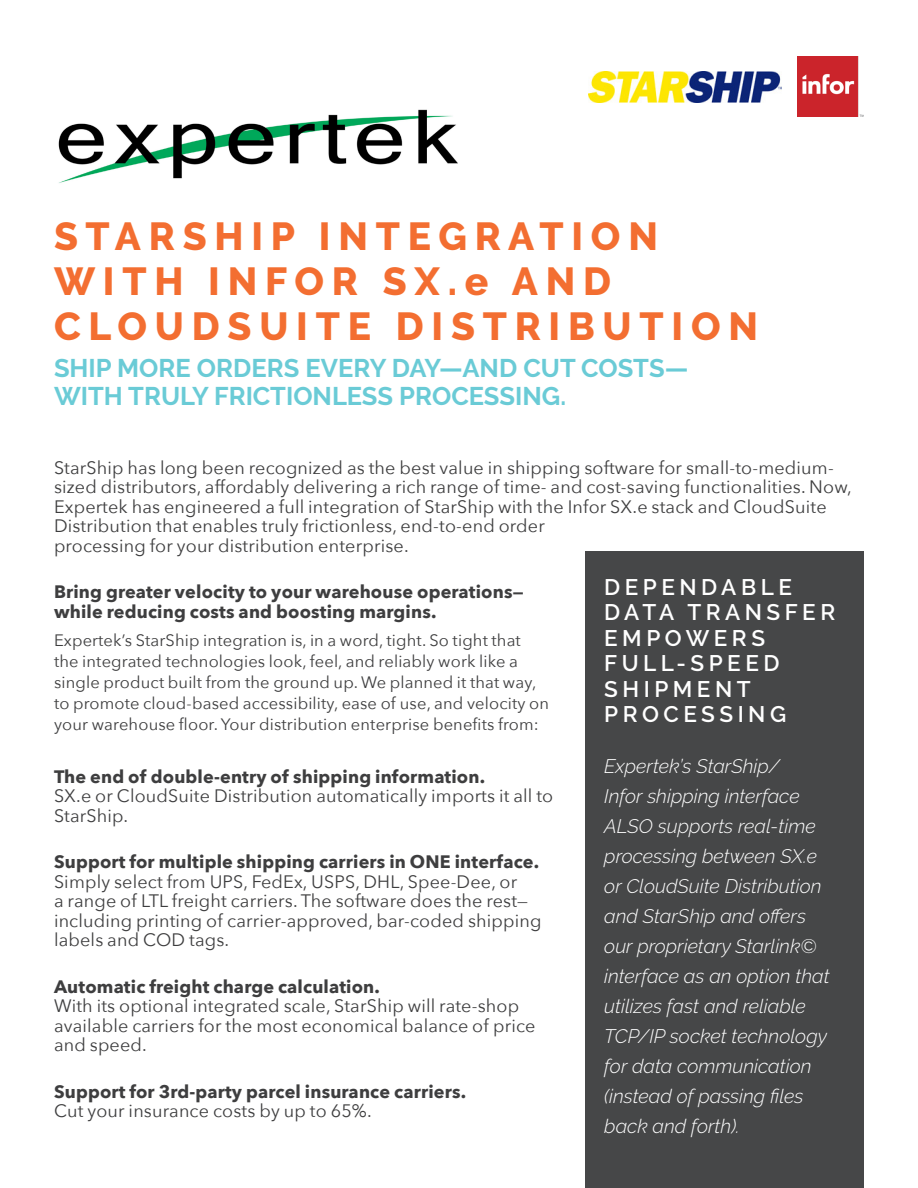
<style>
.page{position:relative;width:918px;height:1188px;background:#fff}
.page>*{position:absolute;margin:0;border:0;box-sizing:border-box;transform-origin:0 0}
.Page_Title_Orange{font:800 39px/45px "Raleway";letter-spacing:.2em;color:#f36e31}
.Page_Subtitle{font:700 25.5px/28.5px "Raleway";color:#6acbd6}
.Callout_Box_Title{font:600 22.5px/25.5px "Raleway";letter-spacing:.2em;color:#fff}
.Callout_Box_Text{font:italic 300 19.5px/30px "Raleway";color:#fff}
.Section_bold{font:18px/19.5px "Avenir Next";letter-spacing:.01em;color:#3e3e3f}
.Section_bold-2{font:700 18px/19.5px "Avenir Next";letter-spacing:.01em;color:#3e3e3f}
.Body_Content{font:16.5px/21px "Avenir Next";letter-spacing:.01em;color:#3e3e3f}
.s1{font-weight:700}
.s2{font-weight:400}
</style>
<div class="page">
<div style="left:585px;top:551px;width:279px;height:637px;background:#464748"></div>
<img style="left:58px;top:109px;width:400px;height:74px">
<img style="left:798px;top:56px;width:66px;height:61px">
<img style="left:589px;top:72px;width:192px;height:30px">
<p class="Page_Title_Orange" style="left:54px;top:215px;width:706px">STARSHIP INTEGRATION<br>WITH INFOR SX.e AND<br>CLOUDSUITE DISTRIBUTION</p>
<p class="Page_Subtitle" style="left:54px;top:354px;width:636px">SHIP MORE ORDERS EVERY DAY—AND CUT COSTS—<br>WITH TRULY FRICTIONLESS PROCESSING.</p>
<p class="Section_bold" style="left:54px;top:457px;width:799px">StarShip has long been recognized as the best value in shipping software for small-to-medium&shy;sized distributors, affordably delivering a rich range of time- and cost-saving functionalities. Now, Expertek has engineered a full integration of StarShip with the Infor SX.e stack and CloudSuite Distribution that enables truly frictionless, end-to-end order<br>processing for your distribution enterprise.</p>
<p class="Section_bold-2" style="left:54px;top:582px;width:471px">Bring greater velocity to your warehouse operations— while reducing costs and boosting margins.</p>
<p class="Body_Content" style="left:54px;top:629px;width:497px">Expertek’s StarShip integration is, in a word, tight. So tight that the integrated technologies look, feel, and reliably work like a single product built from the ground up. We planned it that way, to promote cloud-based accessibility, ease of use, and velocity on your warehouse floor. Your distribution enterprise benefits from:</p>
<p class="Section_bold" style="left:54px;top:766px;width:501px"><span class="s1">The end of double-entry of shipping information.<br></span>SX.e or CloudSuite Distribution automatically imports it all to<br>StarShip.</p>
<p class="Section_bold" style="left:54px;top:851px;width:489px"><span class="s1">Support for multiple shipping carriers in ONE interface.<br></span>Simply select from UPS, FedEx, USPS, DHL, Spee-Dee, or<br>a range of LTL freight carriers. The software does the rest— including printing of carrier-approved, bar-coded shipping labels and COD tags.</p>
<p class="Section_bold" style="left:54px;top:976px;width:483px"><span class="s1">Automatic freight charge calculation.<br></span>With its optional integrated scale, StarShip will rate-shop available carriers for the most economical balance of price and speed.</p>
<p class="Section_bold-2" style="left:54px;top:1081px;width:414px">Support for 3rd-party parcel insurance carriers.<br><span class="s2">Cut your insurance costs by up to 65%.</span></p>
<p class="Callout_Box_Title" style="left:604px;top:574px;width:233px">DEPENDABLE<br>DATA TRANSFER<br>EMPOWERS<br>FULL-SPEED<br>SHIPMENT<br>PROCESSING</p>
<p class="Callout_Box_Text" style="left:604px;top:751px;width:227px">Expertek’s StarShip/<br>Infor shipping interface<br>ALSO supports real-time processing between SX.e or CloudSuite Distribution and StarShip and offers our proprietary Starlink© interface as an option that utilizes fast and reliable<br>TCP/IP socket technology for data communication (instead of passing files back and forth).</p>
</div>
